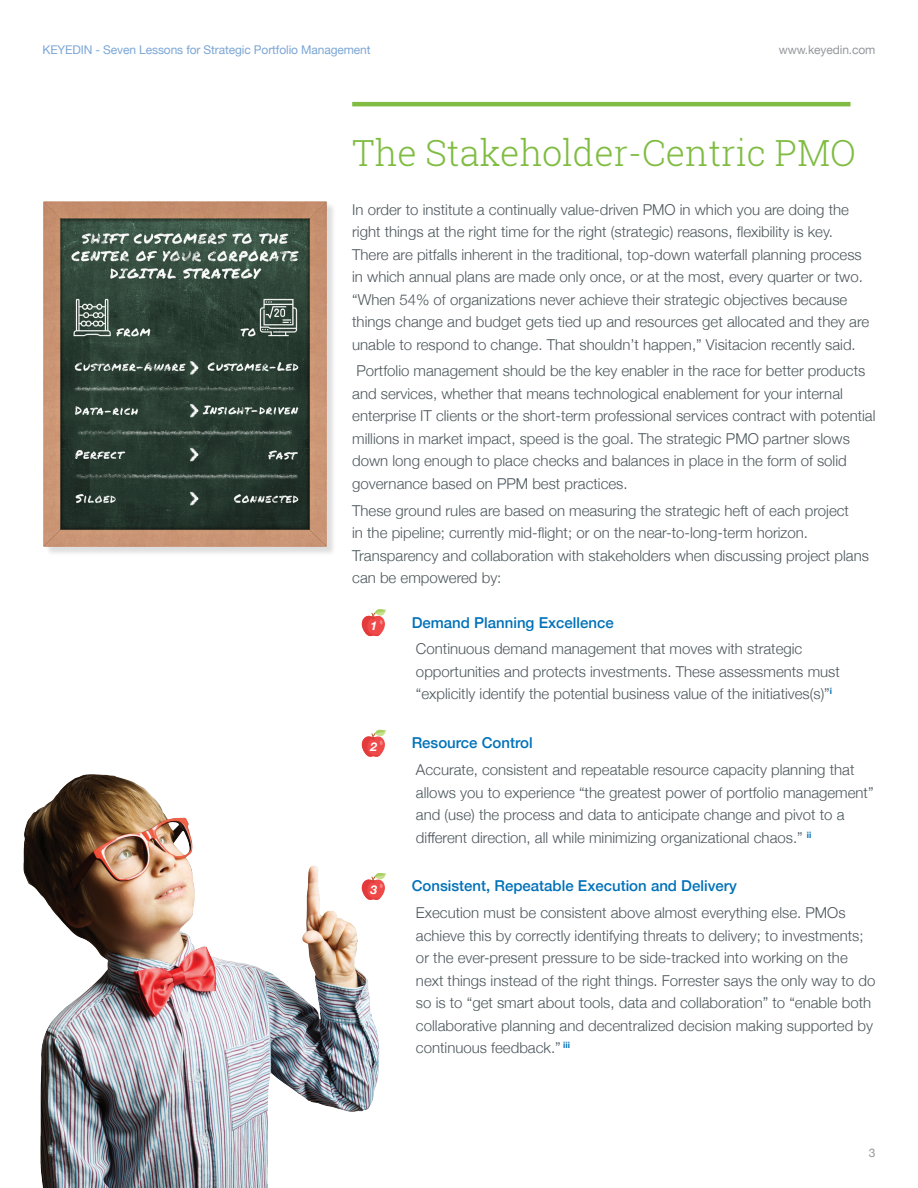
<style>
.page{position:relative;width:918px;height:1188px;background:#fff}
.page>*{position:absolute;margin:0;border:0;box-sizing:border-box;transform-origin:0 0}
.t1{font:300 36px "Roboto Slab";color:#7fbc41}
.t2{font:300 15px/22.5px "Helvetica Neue";color:#4c575c}
.t3{font:500 15px "Helvetica Neue";color:#0071b8}
.t4{font:12px "Helvetica Neue";letter-spacing:-.01em;color:#7ca6d5}
.t5{font:12px "Helvetica Neue";letter-spacing:-.01em;color:#95979b}
.t6{font:italic 700 12px "Helvetica Neue";color:#fff}
</style>
<div class="page">
<svg style="left:362px;top:609px;width:24px;height:27px"></svg>
<hr style="left:352px;top:102px;width:499px;height:4px;background:#7fbc41">
<img style="left:23px;top:729px;width:363px;height:459px">
<div style="left:44px;top:202px;width:293px;height:355px;background:#231f20;opacity:.15"></div>
<img style="left:43px;top:201px;width:284px;height:345px">
<p class="t4" style="left:43px;top:41px;width:330px">KEYEDIN - Seven Lessons for Strategic Portfolio Management</p>
<p class="t5" style="left:779px;top:41px;width:98px">www.keyedin.com</p>
<h1 class="t1" style="left:352px;top:128px;width:505px">The Stakeholder-Centric PMO</h1>
<p class="t2" style="left:352px;top:197px;width:519px">In order to institute a continually value-driven PMO in which you are doing the right things at the right time for the right (strategic) reasons, flexibility is key.<br>There are pitfalls inherent in the traditional, top-down waterfall planning process in which annual plans are made only once, or at the most, every quarter or two. “When 54% of organizations never achieve their strategic objectives because things change and budget gets tied up and resources get allocated and they are unable to respond to change. That shouldn’t happen,” Visitacion recently said.</p>
<p class="t2" style="left:352px;top:359px;width:525px">Portfolio management should be the key enabler in the race for better products and services, whether that means technological enablement for your internal enterprise IT clients or the short-term professional services contract with potential millions in market impact, speed is the goal. The strategic PMO partner slows down long enough to place checks and balances in place in the form of solid governance based on PPM best practices.</p>
<p class="t2" style="left:352px;top:498px;width:518px">These ground rules are based on measuring the strategic heft of each project<br>in the pipeline; currently mid-flight; or on the near-to-long-term horizon.<br>Transparency and collaboration with stakeholders when discussing project plans can be empowered by:</p>
<p class="t6" style="left:371px;top:616px;width:8px">1</p>
<p class="t6" style="left:371px;top:737px;width:8px">2</p>
<p class="t6" style="left:371px;top:880px;width:8px">3</p>
<p class="t3" style="left:412px;top:610px;width:204px">Demand Planning Excellence</p>
<p class="t2" style="left:416px;top:637px;width:425px">Continuous demand management that moves with strategic opportunities and protects investments. These assessments must “explicitly identify the potential business value of the initiatives(s)”<sup>i</sup></p>
<p class="t3" style="left:412px;top:731px;width:122px">Resource Control</p>
<p class="t2" style="left:416px;top:757px;width:459px">Accurate, consistent and repeatable resource capacity planning that allows you to experience “the greatest power of portfolio management” and (use) the process and data to anticipate change and pivot to a different direction, all while minimizing organizational chaos.” <sup>ii</sup></p>
<p class="t3" style="left:412px;top:874px;width:327px">Consistent, Repeatable Execution and Delivery</p>
<p class="t2" style="left:416px;top:901px;width:461px">Execution must be consistent above almost everything else. PMOs achieve this by correctly identifying threats to delivery; to investments; or the ever-present pressure to be side-tracked into working on the next things instead of the right things. Forrester says the only way to do so is to “get smart about tools, data and collaboration” to “enable both collaborative planning and decentralized decision making supported by continuous feedback.” <sup>iii</sup></p>
<p class="t5" style="left:869px;top:1144px;width:8px">3</p>
</div>
